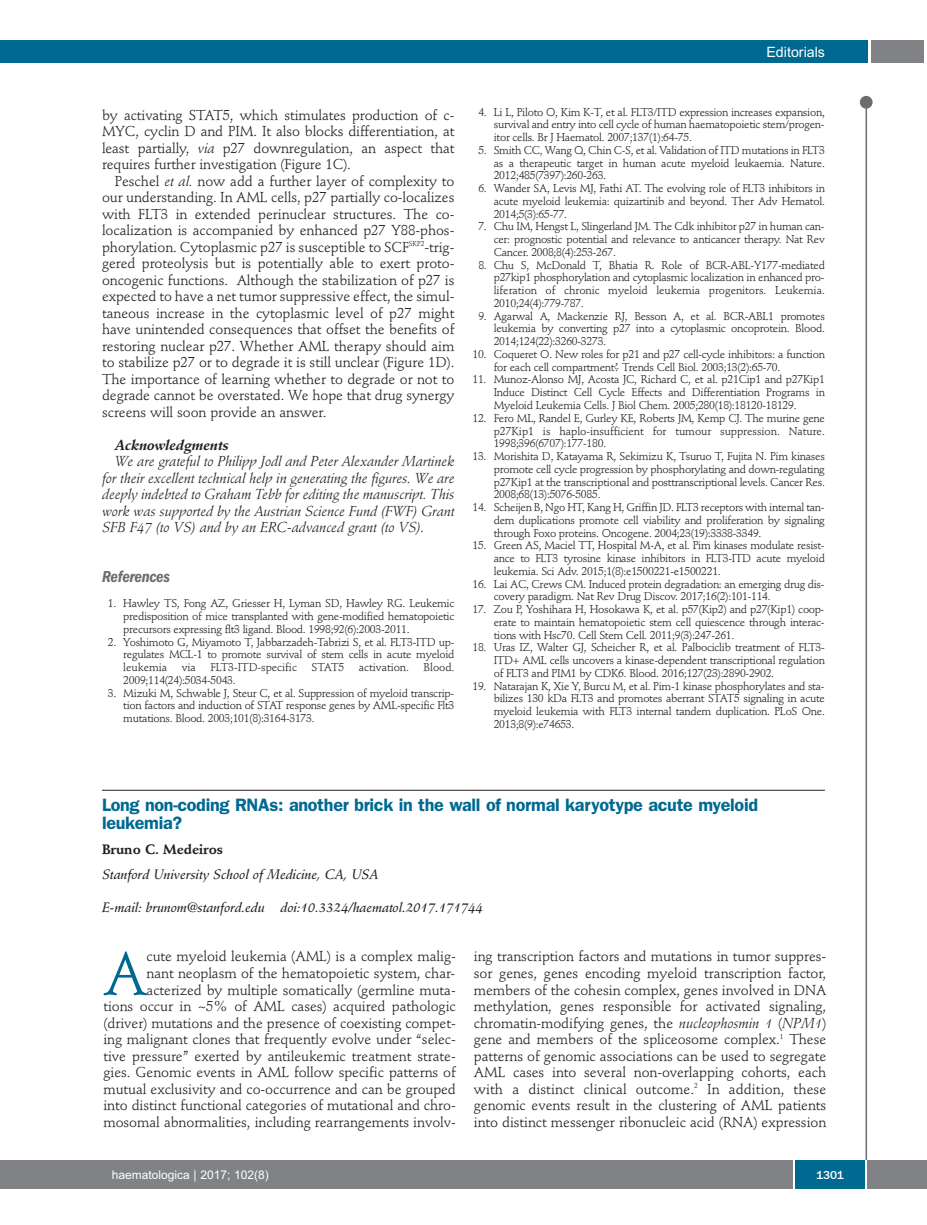
<style>
.page{position:relative;width:927px;height:1225px;background:#fff}
.page>*{position:absolute;margin:0;border:0;box-sizing:border-box;transform-origin:0 0}
.t1{font:60.45px "Stempel Schneidler";color:#006991}
.t2{font:600 18px/18px "Franklin Gothic";letter-spacing:-.015em;color:#006991}
.t3{font:italic 600 condensed 16.5px "Franklin Gothic";letter-spacing:-.015em;color:#6c6d70}
.t4{font:14.25px/16.5px "Stempel Schneidler";letter-spacing:-.005em;color:#231f20;text-align:justify}
.t5{font:italic 14.25px/16.5px "Stempel Schneidler";letter-spacing:-.005em;color:#231f20;text-align:justify}
.t6{font:italic 700 14.25px "Stempel Schneidler";letter-spacing:-.005em;color:#231f20}
.t7{font:14.25px "Arial";color:#fff}
.t8{font:italic 13.5px "Stempel Schneidler Med";letter-spacing:-.005em;color:#231f20}
.t9{font:700 13.5px "Stempel Schneidler";letter-spacing:-.005em;color:#231f20}
.t10{font:12px "Arial";color:#fff}
.t11{font:500 12px "Franklin Gothic";color:#fff}
.t12{font:11.25px/12.8px "Stempel Schneidler";letter-spacing:-.025em;color:#231f20;text-align:justify}
.t13{font:11.25px "Stempel Schneidler";letter-spacing:-.005em;color:#231f20}
.s1{font-style:italic}
</style>
<div class="page">
<div style="left:871px;top:40px;width:52px;height:22px;background:#808285"></div>
<div style="left:18px;top:40px;width:849px;height:22px;background:#006991"></div>
<div style="left:17px;top:1160px;width:910px;height:28px;background:#808285"></div>
<div style="left:795px;top:1160px;width:70px;height:28px;background:#006991"></div>
<hr style="left:793px;top:1160px;width:2px;height:28px;background:#fff">
<hr style="left:865px;top:1160px;width:2px;height:28px;background:#fff">
<div style="left:860px;top:96px;width:13px;height:13px;background:#6c6d70;border-radius:50%"></div>
<hr style="left:865px;top:100px;width:2px;height:1060px;background:#6c6d70">
<div style="left:0;top:40px;width:19px;height:22px;background:#006991"></div>
<div style="left:0;top:1160px;width:18px;height:28px;background:#808285"></div>
<hr style="left:102px;top:790px;width:723px;height:1px;background:#231f20">
<p class="t7" style="left:766px;top:44px;width:60px">Editorials</p>
<p class="t4" style="left:102px;top:108px;width:354px">by activating STAT5, which stimulates production of c-MYC, cyclin D and PIM. It also blocks differentiation, at least partially, <span class="s1">via</span> p27 downregulation, an aspect that requires further investigation (Figure 1C).</p>
<p class="t4" style="left:102px;top:174px;width:354px;text-indent:13px">Peschel <span class="s1">et al.</span> now add a further layer of complexity to our understanding. In AML cells, p27 partially co-localizes with FLT3 in extended perinuclear structures. The co&shy;localization is accompanied by enhanced p27 Y88-phos&shy;phorylation. Cytoplasmic p27 is susceptible to SCF<sup>SKP2</sup>-trig&shy;gered proteolysis but is potentially able to exert proto&shy;oncogenic functions. Although the stabilization of p27 is expected to have a net tumor suppressive effect, the simul&shy;taneous increase in the cytoplasmic level of p27 might have unintended consequences that offset the benefits of restoring nuclear p27. Whether AML therapy should aim to stabilize p27 or to degrade it is still unclear (Figure 1D).<br>The importance of learning whether to degrade or not to degrade cannot be overstated. We hope that drug synergy screens will soon provide an answer.</p>
<p class="t6" style="left:115px;top:439px;width:115px">Acknowledgments</p>
<p class="t5" style="left:102px;top:454px;width:354px;text-indent:13px">We are grateful to Philipp Jodl and Peter Alexander Martinek for their excellent technical help in generating the figures. We are deeply indebted to Graham Tebb for editing the manuscript. This work was supported by the Austrian Science Fund (FWF) Grant SFB F47 (to VS) and by an ERC-advanced grant (to VS).</p>
<h3 class="t3" style="left:102px;top:570px;width:70px">References</h3>
<p class="t12" style="left:123px;top:598px;width:333px;text-indent:-15px">1. Hawley TS, Fong AZ, Griesser H, Lyman SD, Hawley RG. Leukemic predisposition of mice transplanted with gene-modified hematopoietic precursors expressing flt3 ligand. Blood. 1998;92(6):2003-2011.</p>
<p class="t12" style="left:123px;top:636px;width:333px;text-indent:-15px">2. Yoshimoto G, Miyamoto T, Jabbarzadeh-Tabrizi S, et al. FLT3-ITD up&shy;regulates MCL-1 to promote survival of stem cells in acute myeloid leukemia</p>
<p class="t12" style="left:182px;top:662px;width:16px">via</p>
<p class="t13" style="left:211px;top:662px;width:88px">FLT3-ITD-specific</p>
<p class="t12" style="left:312px;top:662px;width:34px">STAT5</p>
<p class="t13" style="left:359px;top:662px;width:52px">activation.</p>
<p class="t12" style="left:424px;top:662px;width:32px">Blood.</p>
<p class="t12" style="left:123px;top:675px;width:114px">2009;114(24):5034-5043.</p>
<p class="t12" style="left:123px;top:687px;width:333px;text-indent:-15px">3. Mizuki M, Schwable J, Steur C, et al. Suppression of myeloid transcrip&shy;tion factors and induction of STAT response genes by AML-specific Flt3 mutations. Blood. 2003;101(8):3164-3173.</p>
<p class="t12" style="left:494px;top:106px;width:333px;text-indent:-15px">4. Li L, Piloto O, Kim K-T, et al. FLT3/ITD expression increases expansion, survival and entry into cell cycle of human haematopoietic stem/progen&shy;itor cells. Br J Haematol. 2007;137(1):64-75.</p>
<p class="t12" style="left:494px;top:145px;width:333px;text-indent:-15px">5. Smith CC, Wang Q, Chin C-S, et al. Validation of ITD mutations in FLT3 as a therapeutic target in human acute myeloid leukaemia. Nature.<br>2012;485(7397):260-263.</p>
<p class="t12" style="left:494px;top:183px;width:333px;text-indent:-15px">6. Wander SA, Levis MJ, Fathi AT. The evolving role of FLT3 inhibitors in acute myeloid leukemia: quizartinib and beyond. Ther Adv Hematol.<br>2014;5(3):65-77.</p>
<p class="t12" style="left:494px;top:221px;width:333px;text-indent:-15px">7. Chu IM, Hengst L, Slingerland JM. The Cdk inhibitor p27 in human can&shy;cer: prognostic potential and relevance to anticancer therapy. Nat Rev Cancer. 2008;8(4):253-267.</p>
<p class="t12" style="left:494px;top:259px;width:333px;text-indent:-15px">8. Chu S, McDonald T, Bhatia R. Role of BCR-ABL-Y177-mediated p27kip1 phosphorylation and cytoplasmic localization in enhanced pro&shy;liferation of chronic myeloid leukemia progenitors. Leukemia.<br>2010;24(4):779-787.</p>
<p class="t12" style="left:494px;top:310px;width:333px;text-indent:-15px">9. Agarwal A, Mackenzie RJ, Besson A, et al. BCR-ABL1 promotes leukemia by converting p27 into a cytoplasmic oncoprotein. Blood.<br>2014;124(22):3260-3273.</p>
<p class="t12" style="left:494px;top:349px;width:333px;text-indent:-21px">10. Coqueret O. New roles for p21 and p27 cell-cycle inhibitors: a function for each cell compartment? Trends Cell Biol. 2003;13(2):65-70.</p>
<p class="t12" style="left:494px;top:374px;width:333px;text-indent:-21px">11. Munoz-Alonso MJ, Acosta JC, Richard C, et al. p21Cip1 and p27Kip1<br>Induce Distinct Cell Cycle Effects and Differentiation Programs in Myeloid Leukemia Cells. J Biol Chem. 2005;280(18):18120-18129.</p>
<p class="t12" style="left:494px;top:412px;width:333px;text-indent:-21px">12. Fero ML, Randel E, Gurley KE, Roberts JM, Kemp CJ. The murine gene p27Kip1 is haplo-insufficient for tumour suppression. Nature.<br>1998;396(6707):177-180.</p>
<p class="t12" style="left:494px;top:451px;width:333px;text-indent:-21px">13. Morishita D, Katayama R, Sekimizu K, Tsuruo T, Fujita N. Pim kinases promote cell cycle progression by phosphorylating and down-regulating p27Kip1 at the transcriptional and posttranscriptional levels. Cancer Res.<br>2008;68(13):5076-5085.</p>
<p class="t12" style="left:494px;top:502px;width:333px;text-indent:-21px">14. Scheijen B, Ngo HT, Kang H, Griffin JD. FLT3 receptors with internal tan&shy;dem duplications promote cell viability and proliferation by signaling through Foxo proteins. Oncogene. 2004;23(19):3338-3349.</p>
<p class="t12" style="left:494px;top:540px;width:333px;text-indent:-21px">15. Green AS, Maciel TT, Hospital M-A, et al. Pim kinases modulate resist&shy;ance to FLT3 tyrosine kinase inhibitors in FLT3-ITD acute myeloid leukemia. Sci Adv. 2015;1(8):e1500221-e1500221.</p>
<p class="t12" style="left:494px;top:578px;width:332px;text-indent:-21px">16. Lai AC, Crews CM. Induced protein degradation: an emerging drug dis&shy;covery paradigm. Nat Rev Drug Discov. 2017;16(2):101-114.</p>
<p class="t12" style="left:494px;top:604px;width:332px;text-indent:-21px">17. Zou P, Yoshihara H, Hosokawa K, et al. p57(Kip2) and p27(Kip1) coop&shy;erate to maintain hematopoietic stem cell quiescence through interac&shy;tions with Hsc70. Cell Stem Cell. 2011;9(3):247-261.</p>
<p class="t12" style="left:494px;top:642px;width:333px;text-indent:-21px">18. Uras IZ, Walter GJ, Scheicher R, et al. Palbociclib treatment of FLT3- ITD+ AML cells uncovers a kinase-dependent transcriptional regulation of FLT3 and PIM1 by CDK6. Blood. 2016;127(23):2890-2902.</p>
<p class="t12" style="left:494px;top:680px;width:333px;text-indent:-21px">19. Natarajan K, Xie Y, Burcu M, et al. Pim-1 kinase phosphorylates and sta&shy;bilizes 130 kDa FLT3 and promotes aberrant STAT5 signaling in acute myeloid leukemia with FLT3 internal tandem duplication. PLoS One.<br>2013;8(9):e74653.</p>
<h2 class="t2" style="left:102px;top:797px;width:658px">Long non-coding RNAs: another brick in the wall of normal karyotype acute myeloid leukemia?</h2>
<p class="t9" style="left:102px;top:844px;width:122px">Bruno C. Medeiros</p>
<p class="t8" style="left:102px;top:869px;width:278px">Stanford University School of Medicine, CA, USA</p>
<p class="t8" style="left:102px;top:902px;width:382px">E-mail: brunom@stanford.edu doi:10.3324/haematol.2017.171744</p>
<h1 class="t1" style="left:103px;top:948px;width:45px">A</h1>
<p class="t4" style="left:103px;top:949px;width:354px;text-align:right">cute myeloid leukemia (AML) is a complex malig-<br>nant neoplasm of the hematopoietic system, char&shy;acterized by multiple somatically (germline muta-<br>tions occur in ~5% of AML cases) acquired pathologic (driver) mutations and the presence of coexisting compet&shy;ing malignant clones that frequently evolve under “selec&shy;tive pressure” exerted by antileukemic treatment strate&shy;gies. Genomic events in AML follow specific patterns of mutual exclusivity and co-occurrence and can be grouped into distinct functional categories of mutational and chro&shy;mosomal abnormalities, including rearrangements involv-</p>
<p class="t4" style="left:474px;top:949px;width:354px">ing transcription factors and mutations in tumor suppres&shy;sor genes, genes encoding myeloid transcription factor, members of the cohesin complex, genes involved in DNA methylation, genes responsible for activated signaling, chromatin-modifying genes, the <span class="s1">nucleophosmin 1</span> (<span class="s1">NPM1</span>) gene and members of the spliceosome complex.<sup>1</sup> These patterns of genomic associations can be used to segregate AML cases into several non-overlapping cohorts, each with a distinct clinical outcome.<sup>2</sup> In addition, these genomic events result in the clustering of AML patients into distinct messenger ribonucleic acid (RNA) expression</p>
<p class="t10" style="left:112px;top:1167px;width:158px">haematologica | 2017; 102(8)</p>
<p class="t11" style="left:816px;top:1167px;width:29px">1301</p>
</div>
